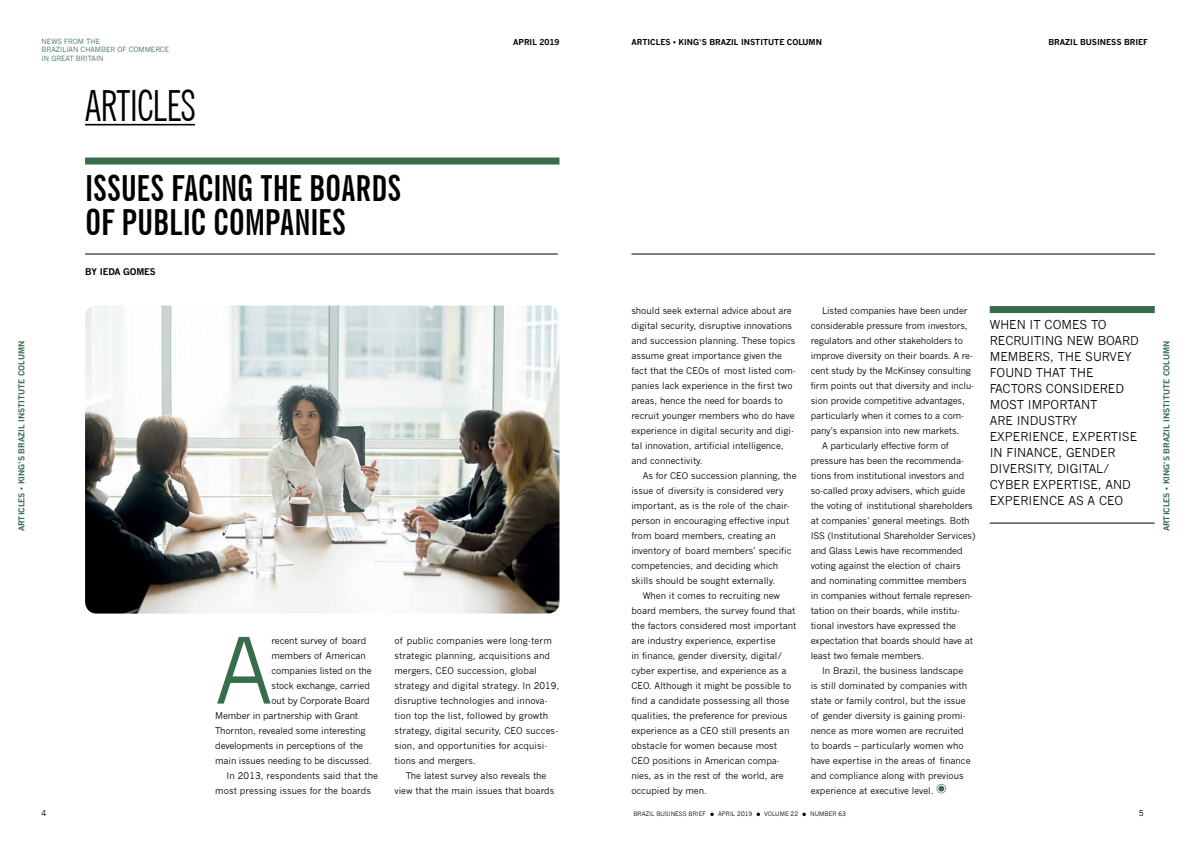
<style>
.page{position:relative;width:1191px;height:842px;background:#fff}
.page>*{position:absolute;margin:0;border:0;box-sizing:border-box;transform-origin:0 0}
.t1{font:90.1px "News Gothic";color:#386d4c}
.t2{font:extra-condensed 43px "News Gothic BT";letter-spacing:.005em;color:#000}
.t3{font:700 extra-condensed 36px/34px "News Gothic BT";color:#000}
.t4{font:12px/16px "News Gothic";color:#000}
.t5{font:9px/15px "News Gothic";color:#000}
.t6{font:700 9px "News Gothic";letter-spacing:-.01em;color:#000}
.t7{font:700 8px "News Gothic";color:#386d4c}
.t8{font:700 8px "News Gothic";color:#000}
.t9{font:8px "News Gothic";color:#000}
.t10{font:7px/8.4px "News Gothic";color:#386d4c}
.t11{font:6px "News Gothic";color:#000}
</style>
<div class="page">
<svg style="left:710px;top:813px;width:4px;height:3px"></svg>
<svg style="left:756px;top:813px;width:4px;height:3px"></svg>
<svg style="left:802px;top:813px;width:4px;height:3px"></svg>
<hr style="left:85px;top:254px;width:473px;height:1px;background:#000">
<div style="left:85px;top:158px;width:474px;height:7px;background:#386d4c"></div>
<hr style="left:85px;top:124px;width:110px;height:1px;background:#000">
<svg style="left:936px;top:784px;width:10px;height:9px"></svg>
<hr style="left:631px;top:254px;width:524px;height:1px;background:#000">
<img style="left:85px;top:306px;width:474px;height:308px">
<hr style="left:989px;top:523px;width:165px;height:1px;background:#000">
<div style="left:989px;top:306px;width:165px;height:7px;background:#386d4c"></div>
<p class="t10" style="left:42px;top:37px;width:129px">NEWS FROM THE<br>BRAZILIAN CHAMBER OF COMMERCE<br>IN GREAT BRITAIN</p>
<p class="t8" style="left:513px;top:37px;width:48px">APRIL 2019</p>
<h2 class="t2" style="left:85px;top:80px;width:111px">ARTICLES</h2>
<h3 class="t3" style="left:85px;top:171px;width:317px">ISSUES FACING THE BOARDS<br>OF PUBLIC COMPANIES</h3>
<p class="t6" style="left:85px;top:267px;width:72px">BY IEDA GOMES</p>
<p class="t8" style="left:631px;top:37px;width:192px">ARTICLES • KING’S BRAZIL INSTITUTE COLUMN</p>
<p class="t8" style="left:1048px;top:37px;width:101px">BRAZIL BUSINESS BRIEF</p>
<p class="t5" style="left:631px;top:303px;width:166px">should seek external advice about are digital security, disruptive innovations and succession planning. These topics assume great importance given the fact that the CEOs of most listed com&shy;panies lack experience in the first two areas, hence the need for boards to recruit younger members who do have experience in digital security and digi&shy;tal innovation, artificial intelligence, and connectivity.</p>
<p class="t5" style="left:642px;top:468px;width:155px">As for CEO succession planning, the</p>
<p class="t5" style="left:631px;top:483px;width:154px">issue of diversity is considered very</p>
<p class="t5" style="left:631px;top:498px;width:160px">important, as is the role of the chair-</p>
<p class="t5" style="left:631px;top:513px;width:159px">person in encouraging effective input</p>
<p class="t5" style="left:631px;top:528px;width:146px">from board members, creating an</p>
<p class="t5" style="left:631px;top:543px;width:162px">inventory of board members’ specific</p>
<p class="t5" style="left:631px;top:558px;width:148px">competencies, and deciding which</p>
<p class="t5" style="left:631px;top:573px;width:145px">skills should be sought externally.</p>
<p class="t5" style="left:642px;top:588px;width:139px">When it comes to recruiting new</p>
<p class="t5" style="left:631px;top:603px;width:166px">board members, the survey found that</p>
<p class="t5" style="left:631px;top:618px;width:167px">the factors considered most important</p>
<p class="t5" style="left:631px;top:633px;width:146px">are industry experience, expertise</p>
<p class="t5" style="left:631px;top:648px;width:152px">in finance, gender diversity, digital/</p>
<p class="t5" style="left:631px;top:663px;width:157px">cyber expertise, and experience as a</p>
<p class="t5" style="left:631px;top:678px;width:161px">CEO. Although it might be possible to</p>
<p class="t5" style="left:631px;top:693px;width:159px">find a candidate possessing all those</p>
<p class="t5" style="left:631px;top:708px;width:158px">qualities, the preference for previous</p>
<p class="t5" style="left:631px;top:723px;width:159px">experience as a CEO still presents an</p>
<p class="t5" style="left:631px;top:738px;width:147px">obstacle for women because most</p>
<p class="t5" style="left:631px;top:753px;width:150px">CEO positions in American compa-</p>
<p class="t5" style="left:631px;top:768px;width:154px">nies, as in the rest of the world, are</p>
<p class="t5" style="left:631px;top:783px;width:77px">occupied by men.</p>
<p class="t5" style="left:822px;top:303px;width:147px">Listed companies have been under</p>
<p class="t5" style="left:810px;top:318px;width:158px">considerable pressure from investors,</p>
<p class="t5" style="left:810px;top:333px;width:154px">regulators and other stakeholders to</p>
<p class="t5" style="left:810px;top:348px;width:164px">improve diversity on their boards. A re-</p>
<p class="t5" style="left:810px;top:363px;width:162px">cent study by the McKinsey consulting</p>
<p class="t5" style="left:810px;top:378px;width:165px">firm points out that diversity and inclu-</p>
<p class="t5" style="left:810px;top:393px;width:156px">sion provide competitive advantages,</p>
<p class="t5" style="left:810px;top:408px;width:155px">particularly when it comes to a com-</p>
<p class="t5" style="left:810px;top:423px;width:150px">pany’s expansion into new markets.</p>
<p class="t5" style="left:822px;top:438px;width:128px">A particularly effective form of</p>
<p class="t5" style="left:810px;top:453px;width:155px">pressure has been the recommenda-</p>
<p class="t5" style="left:810px;top:468px;width:155px">tions from institutional investors and</p>
<p class="t5" style="left:810px;top:483px;width:156px">so-called proxy advisers, which guide</p>
<p class="t5" style="left:810px;top:498px;width:164px">the voting of institutional shareholders</p>
<p class="t5" style="left:810px;top:513px;width:160px">at companies’ general meetings. Both</p>
<p class="t5" style="left:810px;top:528px;width:166px">ISS (Institutional Shareholder Services)</p>
<p class="t5" style="left:810px;top:543px;width:153px">and Glass Lewis have recommended</p>
<p class="t5" style="left:810px;top:558px;width:151px">voting against the election of chairs</p>
<p class="t5" style="left:810px;top:573px;width:157px">and nominating committee members</p>
<p class="t5" style="left:810px;top:588px;width:164px">in companies without female represen-</p>
<p class="t5" style="left:810px;top:603px;width:151px">tation on their boards, while institu-</p>
<p class="t5" style="left:810px;top:618px;width:147px">tional investors have expressed the</p>
<p class="t5" style="left:810px;top:633px;width:164px">expectation that boards should have at</p>
<p class="t5" style="left:810px;top:648px;width:115px">least two female members.</p>
<p class="t5" style="left:822px;top:663px;width:143px">In Brazil, the business landscape</p>
<p class="t5" style="left:810px;top:678px;width:158px">is still dominated by companies with</p>
<p class="t5" style="left:810px;top:693px;width:157px">state or family control, but the issue</p>
<p class="t5" style="left:810px;top:708px;width:156px">of gender diversity is gaining promi-</p>
<p class="t5" style="left:810px;top:723px;width:155px">nence as more women are recruited</p>
<p class="t5" style="left:810px;top:738px;width:154px">to boards – particularly women who</p>
<p class="t5" style="left:810px;top:753px;width:161px">have expertise in the areas of finance</p>
<p class="t5" style="left:810px;top:768px;width:154px">and compliance along with previous</p>
<p class="t5" style="left:810px;top:783px;width:124px">experience at executive level.</p>
<h3 class="t4" style="left:989px;top:317px;width:151px">WHEN IT COMES TO<br>RECRUITING NEW BOARD<br>MEMBERS, THE SURVEY<br>FOUND THAT THE<br>FACTORS CONSIDERED<br>MOST IMPORTANT<br>ARE INDUSTRY<br>EXPERIENCE, EXPERTISE<br>IN FINANCE, GENDER<br>DIVERSITY, DIGITAL/<br>CYBER EXPERTISE, AND<br>EXPERIENCE AS A CEO</h3>
<p class="t7" style="left:17px;top:531px;width:192px;rotate:-90deg">ARTICLES • KING’S BRAZIL INSTITUTE COLUMN</p>
<p class="t7" style="left:1161px;top:531px;width:192px;rotate:-90deg">ARTICLES • KING’S BRAZIL INSTITUTE COLUMN</p>
<h1 class="t1" style="left:215px;top:619px;width:59px">A</h1>
<p class="t5" style="left:271px;top:633px;width:96px">recent survey of board</p>
<p class="t5" style="left:394px;top:633px;width:166px">of public companies were long-term strategic planning, acquisitions and mergers, CEO succession, global strategy and digital strategy. In 2019, disruptive technologies and innova&shy;tion top the list, followed by growth strategy, digital security, CEO succes&shy;sion, and opportunities for acquisi&shy;tions and mergers.</p>
<p class="t5" style="left:394px;top:768px;width:161px;text-align:center">The latest survey also reveals the view that the main issues that boards</p>
<p class="t5" style="left:271px;top:648px;width:96px">members of American</p>
<p class="t5" style="left:271px;top:663px;width:102px">companies listed on the</p>
<p class="t5" style="left:271px;top:678px;width:100px">stock exchange, carried</p>
<p class="t5" style="left:271px;top:693px;width:100px">out by Corporate Board</p>
<p class="t5" style="left:215px;top:708px;width:144px">Member in partnership with Grant</p>
<p class="t5" style="left:215px;top:723px;width:152px">Thornton, revealed some interesting</p>
<p class="t5" style="left:215px;top:738px;width:149px">developments in perceptions of the</p>
<p class="t5" style="left:215px;top:753px;width:158px">main issues needing to be discussed.</p>
<p class="t5" style="left:226px;top:768px;width:153px">In 2013, respondents said that the</p>
<p class="t5" style="left:215px;top:783px;width:157px">most pressing issues for the boards</p>
<p class="t9" style="left:42px;top:808px;width:6px">4</p>
<p class="t11" style="left:633px;top:810px;width:74px">BRAZIL BUSINESS BRIEF</p>
<p class="t11" style="left:718px;top:810px;width:36px">APRIL 2019</p>
<p class="t11" style="left:764px;top:810px;width:35px">VOLUME 22</p>
<p class="t11" style="left:810px;top:810px;width:37px">NUMBER 63</p>
<p class="t9" style="left:1138px;top:808px;width:6px">5</p>
</div>
